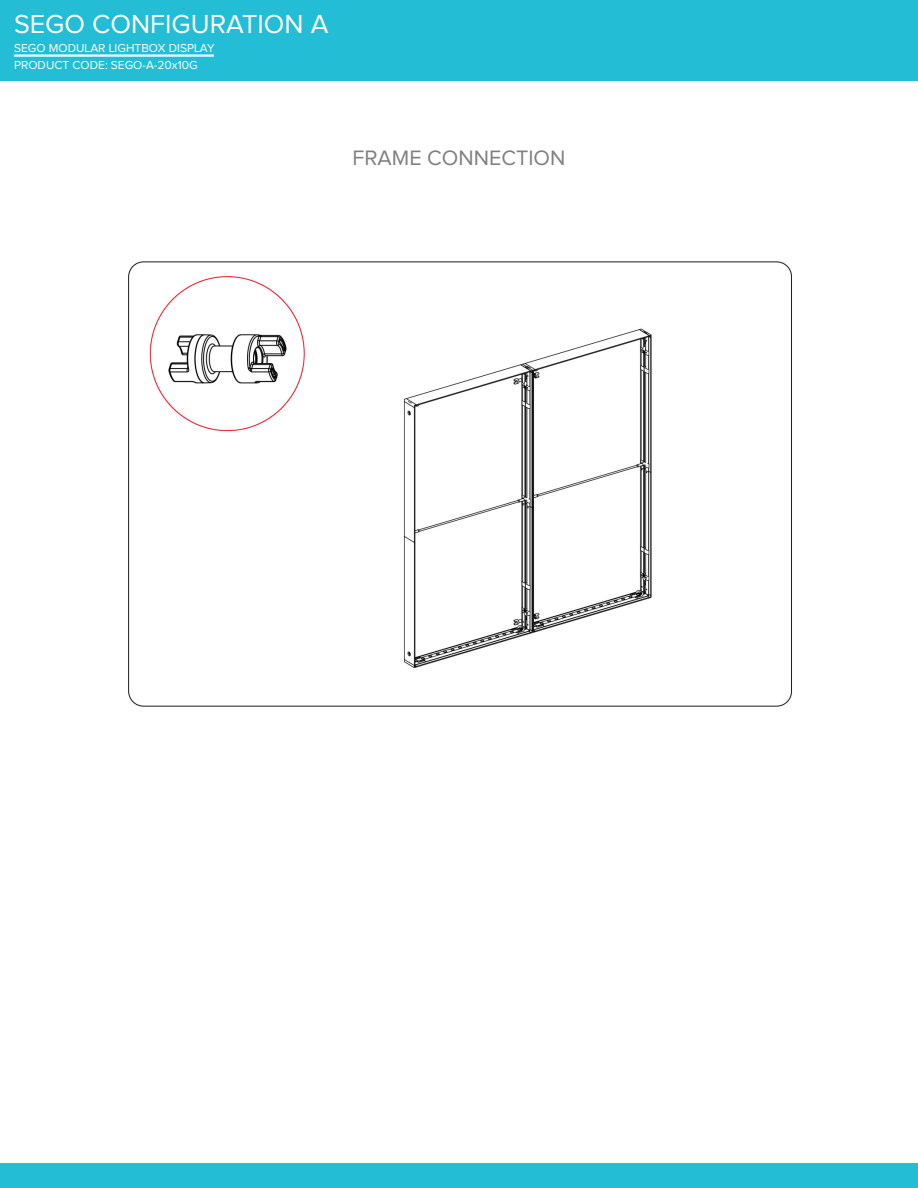
<style>
.page{position:relative;width:918px;height:1188px;background:#fff}
.page>*{position:absolute;margin:0;border:0;box-sizing:border-box;transform-origin:0 0}
.Category_Sub_Title_2{font:27px "Proxima Nova";color:#fff}
.t1{font:21.6px "Proxima Nova";color:#808083}
.top_page_name_regula{font:12px "Proxima Nova";color:#fff}
</style>
<div class="page">
<div style="left:0;top:1164px;width:918px;height:24px;background:#23bdd6"></div>
<img style="left:128px;top:261px;width:664px;height:446px">
<div style="left:0;top:0;width:918px;height:81px;background:#23bdd6"></div>
<hr style="left:14px;top:54px;width:200px;height:3px;background:#fff">
<p class="Category_Sub_Title_2" style="left:14px;top:12px;width:316px">SEGO CONFIGURATION A</p>
<p class="top_page_name_regula" style="left:14px;top:60px;width:185px">PRODUCT CODE: SEGO-A-20x10G</p>
<p class="top_page_name_regula" style="left:14px;top:42px;width:202px">SEGO MODULAR LIGHTBOX DISPLAY</p>
<p class="t1" style="left:353px;top:148px;width:214px">FRAME CONNECTION</p>
</div>
